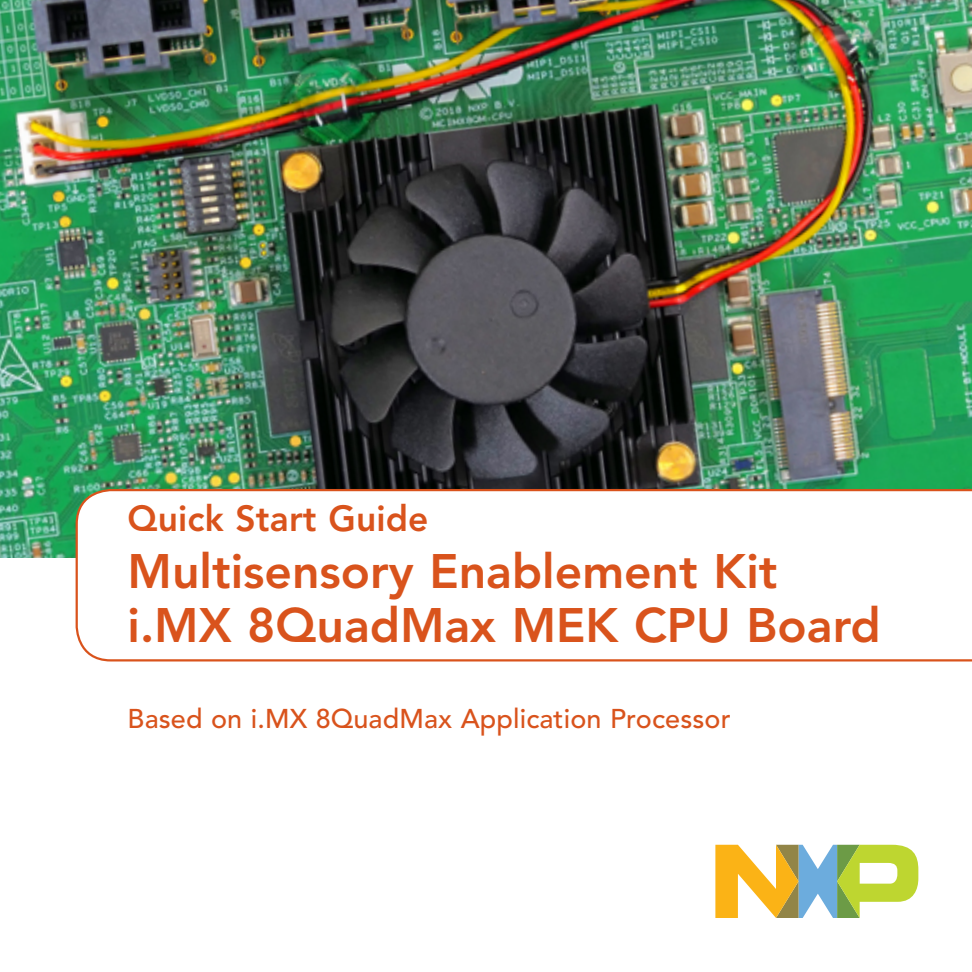
<style>
.page{position:relative;width:972px;height:972px;background:#fff}
.page>*{position:absolute;margin:0;border:0;box-sizing:border-box;transform-origin:0 0}
.t1{font:800 48px/54px "Avenir LT Std";color:#d9531c}
.t2{font:800 36px "Avenir LT Std";letter-spacing:.005em;color:#d9531c}
.t3{font:500 27px "Avenir LT Std";letter-spacing:.005em;color:#d9531c}
</style>
<div class="page">
<img style="left:0;top:0;width:972px;height:557px">
<svg style="left:74px;top:488px;width:898px;height:174px"></svg>
<svg style="left:715px;top:845px;width:203px;height:73px"></svg>
<p class="t2" style="left:128px;top:497px;width:302px">Quick Start Guide</p>
<p class="t1" style="left:128px;top:544px;width:755px">Multisensory Enablement Kit i.MX 8QuadMax MEK CPU Board</p>
<p class="t3" style="left:128px;top:703px;width:605px">Based on i.MX 8QuadMax Application Processor</p>
</div>
